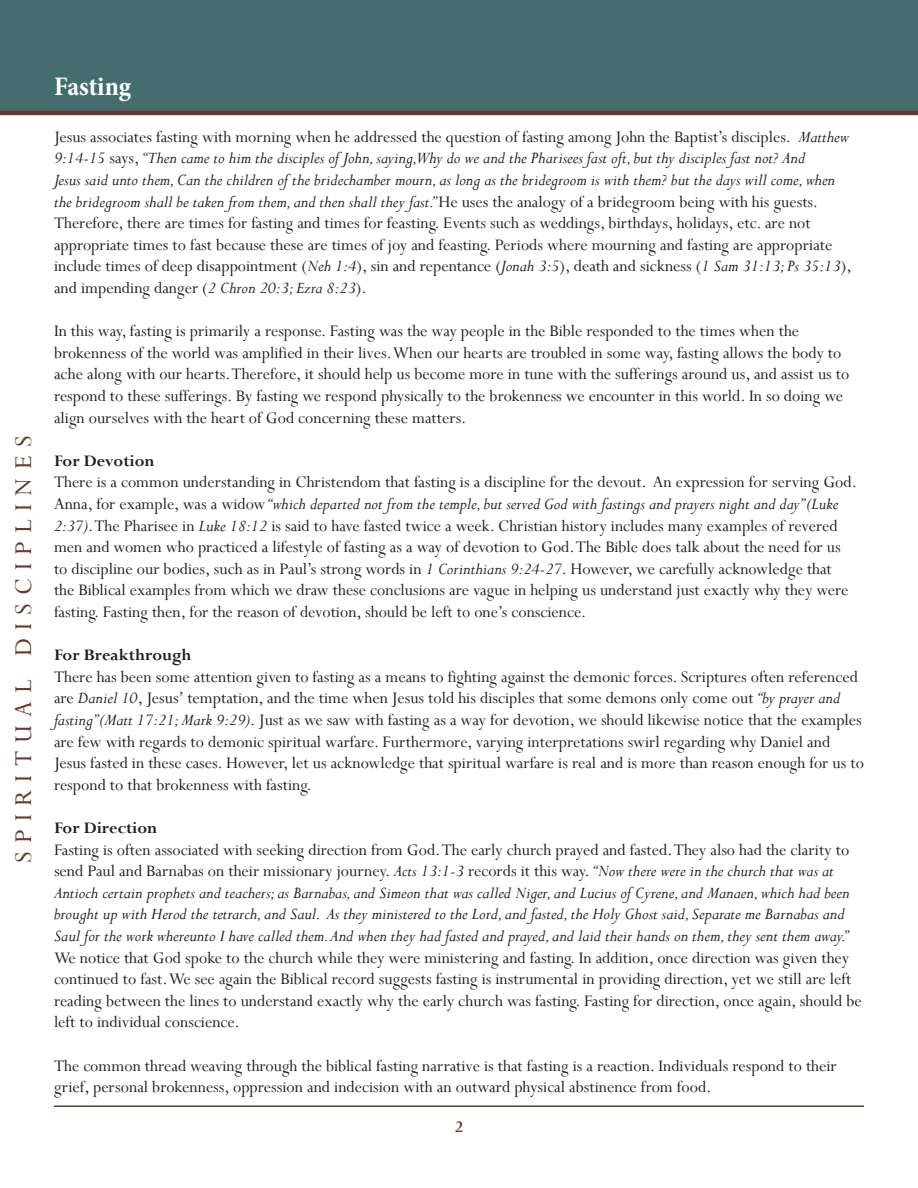
<style>
.page{position:relative;width:918px;height:1188px;background:#fff}
.page>*{position:absolute;margin:0;border:0;box-sizing:border-box;transform-origin:0 0}
.Headers__I__II__III{font:27px "Perpetua";letter-spacing:.31em;color:#683a2a}
.t1{font:700 condensed 27px "Minion Pro";letter-spacing:-.005em;color:#fff}
.Main_Body{font:18px/21.6px "Perpetua";color:#231f20}
.Sub_Headers__A__B__C{font:700 18px "Perpetua";color:#231f20}
.t2{font:700 18px "Perpetua";color:#683a2a}
.s1{font-style:italic}
</style>
<div class="page">
<div style="left:0;top:0;width:918px;height:113px;background:#456d70"></div>
<hr style="left:54px;top:1106px;width:810px;height:1px;background:#683a2a">
<hr style="left:0;top:111px;width:918px;height:4px;background:#683a2a">
<p class="Headers__I__II__III" style="left:6px;top:863px;width:429px;rotate:-90deg">SPIRITUAL DISCIPLINES</p>
<h1 class="t1" style="left:54px;top:68px;width:79px">Fasting</h1>
<p class="Main_Body" style="left:54px;top:125px;width:799px">Jesus associates fasting with morning when he addressed the question of fasting among John the Baptist’s disciples. <span class="s1">Matthew 9:14-15</span> says, <span class="s1">“Then came to him the disciples of John, saying,Why do we and the Pharisees fast oft, but thy disciples fast not? And<br>Jesus said unto them, Can the children of the bridechamber mourn, as long as the bridegroom is with them? but the days will come, when the bridegroom shall be taken from them, and then shall they fast.”</span> He uses the analogy of a bridegroom being with his guests.<br>Therefore, there are times for fasting and times for feasting. Events such as weddings, birthdays, holidays, etc. are not appropriate times to fast because these are times of joy and feasting. Periods where mourning and fasting are appropriate include times of deep disappointment (<span class="s1">Neh 1:4</span>), sin and repentance (<span class="s1">Jonah 3:5</span>), death and sickness (<span class="s1">1 Sam 31:13; Ps 35:13</span>), and impending danger (<span class="s1">2 Chron 20:3; Ezra 8:23</span>).</p>
<p class="Main_Body" style="left:54px;top:320px;width:797px">In this way, fasting is primarily a response. Fasting was the way people in the Bible responded to the times when the brokenness of the world was amplified in their lives. When our hearts are troubled in some way, fasting allows the body to ache along with our hearts. Therefore, it should help us become more in tune with the sufferings around us, and assist us to respond to these sufferings. By fasting we respond physically to the brokenness we encounter in this world. In so doing we align ourselves with the heart of God concerning these matters.</p>
<p class="Sub_Headers__A__B__C" style="left:54px;top:449px;width:102px">For Devotion</p>
<p class="Main_Body" style="left:54px;top:471px;width:804px">There is a common understanding in Christendom that fasting is a discipline for the devout. An expression for serving God.<br>Anna, for example, was a widow <span class="s1">“which departed not from the temple, but served God with fastings and prayers night and day” (Luke 2:37)</span>. The Pharisee in <span class="s1">Luke 18:12</span> is said to have fasted twice a week. Christian history includes many examples of revered men and women who practiced a lifestyle of fasting as a way of devotion to God. The Bible does talk about the need for us to discipline our bodies, such as in Paul’s strong words in <span class="s1">1 Corinthians 9:24-27</span>. However, we carefully acknowledge that<br>the Biblical examples from which we draw these conclusions are vague in helping us understand just exactly why they were fasting. Fasting then, for the reason of devotion, should be left to one’s conscience.</p>
<p class="Sub_Headers__A__B__C" style="left:54px;top:644px;width:139px">For Breakthrough</p>
<p class="Main_Body" style="left:54px;top:665px;width:811px">There has been some attention given to fasting as a means to fighting against the demonic forces. Scriptures often referenced are <span class="s1">Daniel 10</span>, Jesus’ temptation, and the time when Jesus told his disciples that some demons only come out <span class="s1">“by prayer and fasting” (Matt 17:21; Mark 9:29)</span>. Just as we saw with fasting as a way for devotion, we should likewise notice that the examples are few with regards to demonic spiritual warfare. Furthermore, varying interpretations swirl regarding why Daniel and Jesus fasted in these cases. However, let us acknowledge that spiritual warfare is real and is more than reason enough for us to respond to that brokenness with fasting.</p>
<p class="Sub_Headers__A__B__C" style="left:54px;top:816px;width:105px">For Direction</p>
<p class="Main_Body" style="left:54px;top:838px;width:809px">Fasting is often associated with seeking direction from God. The early church prayed and fasted. They also had the clarity to send Paul and Barnabas on their missionary journey. <span class="s1">Acts 13:1-3</span> records it this way. <span class="s1">“Now there were in the church that was at Antioch certain prophets and teachers; as Barnabas, and Simeon that was called Niger, and Lucius of Cyrene, and Manaen, which had been brought up with Herod the tetrarch, and Saul. As they ministered to the Lord, and fasted, the Holy Ghost said, Separate me Barnabas and Saul for the work whereunto I have called them. And when they had fasted and prayed, and laid their hands on them, they sent them away.” </span>We notice that God spoke to the church while they were ministering and fasting. In addition, once direction was given they continued to fast. We see again the Biblical record suggests fasting is instrumental in providing direction, yet we still are left reading between the lines to understand exactly why the early church was fasting. Fasting for direction, once again, should be left to individual conscience.</p>
<p class="Main_Body" style="left:54px;top:1054px;width:784px">The common thread weaving through the biblical fasting narrative is that fasting is a reaction. Individuals respond to their grief, personal brokenness, oppression and indecision with an outward physical abstinence from food.</p>
<p class="t2" style="left:455px;top:1116px;width:10px">2</p>
</div>
